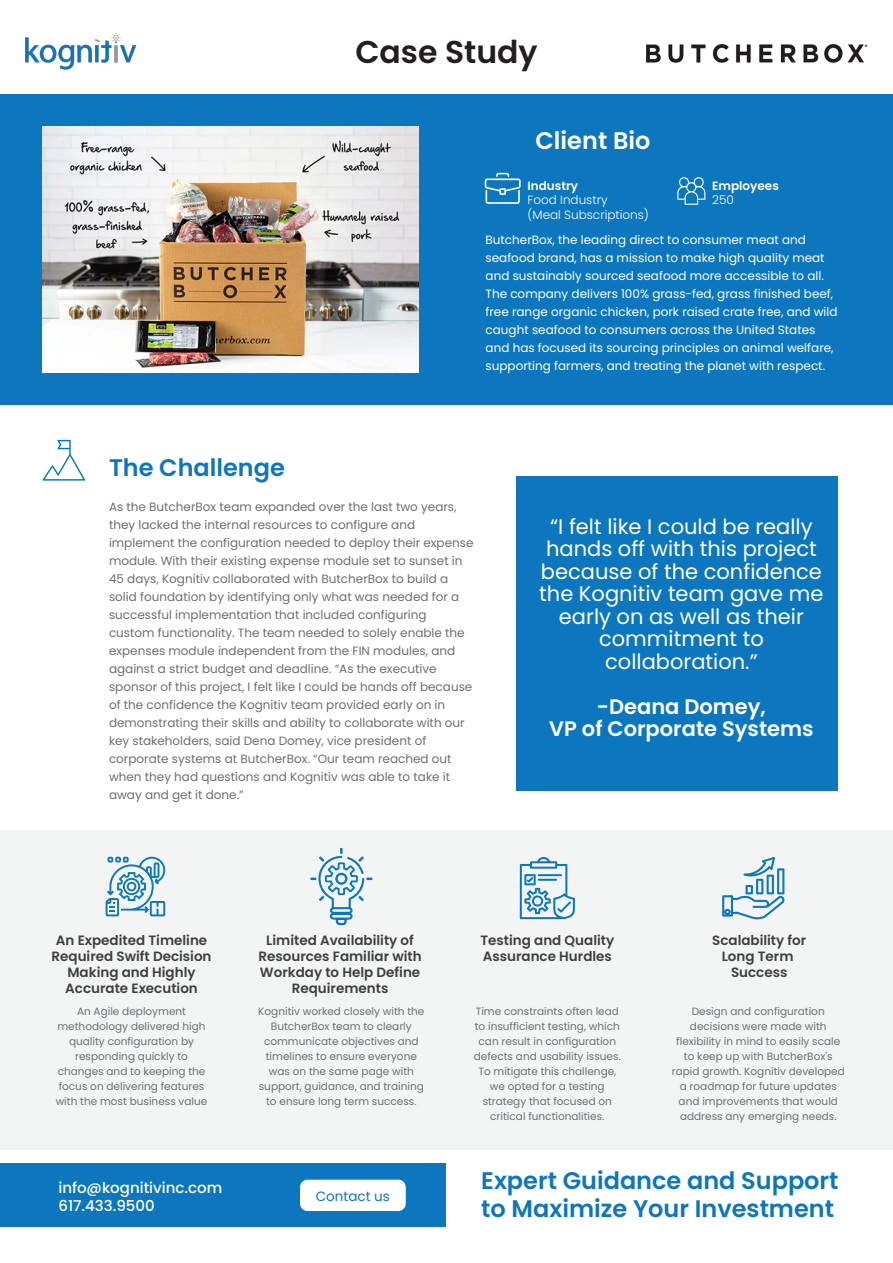
<style>
.page{position:relative;width:893px;height:1263px;background:#fff}
.page>*{position:absolute;margin:0;border:0;box-sizing:border-box;transform-origin:0 0}
.t1{font:600 31.5px "Poppins";color:#231f20}
.t2{font:600 24px/28.5px "Poppins";color:#0c77be}
.t3{font:600 24px "Poppins";color:#fff}
.t4{font:21px/22.5px "Poppins";color:#fff;text-align:center}
.t5{font:600 21px/22.5px "Poppins";color:#fff;text-align:center}
.t6{font:500 15px/18px "Poppins";color:#fff}
.t7{font:600 13.5px/16.2px "Poppins";color:#3f3f40;text-align:center}
.t8{font:13.5px "Poppins";color:#0c77be}
.t9{font:12px/18px "Poppins";color:#6d6e71}
.t10{font:12px/18px "Poppins";color:#fff}
.t11{font:300 12px/14.4px "Poppins";color:#fff}
.t12{font:600 12px "Poppins";color:#fff}
.t13{font:10.5px/15px "Poppins";color:#6d6e71;text-align:center}
</style>
<div class="page">
<div style="left:0;top:830px;width:893px;height:320px;background:#f3f4f4"></div>
<div style="left:0;top:94px;width:893px;height:310px;background:#0c77be"></div>
<div style="left:0;top:1163px;width:445px;height:64px;background:#0c77be"></div>
<div style="left:300px;top:1180px;width:106px;height:31px;background:#fff;border-radius:8px"></div>
<svg style="left:485px;top:173px;width:36px;height:31px"></svg>
<svg style="left:677px;top:177px;width:28px;height:28px"></svg>
<svg style="left:43px;top:440px;width:42px;height:41px"></svg>
<div style="left:517px;top:476px;width:321px;height:314px;background:#0c77be"></div>
<img style="left:25px;top:32px;width:112px;height:38px">
<img style="left:646px;top:44px;width:221px;height:19px">
<img style="left:43px;top:126px;width:375px;height:246px">
<svg style="left:106px;top:857px;width:59px;height:59px"></svg>
<svg style="left:520px;top:857px;width:55px;height:62px"></svg>
<svg style="left:722px;top:857px;width:63px;height:62px"></svg>
<svg style="left:310px;top:848px;width:62px;height:77px"></svg>
<h1 class="t1" style="left:355px;top:33px;width:184px">Case Study</h1>
<h2 class="t3" style="left:536px;top:126px;width:116px">Client Bio</h2>
<p class="t12" style="left:712px;top:179px;width:68px">Employees</p>
<p class="t11" style="left:712px;top:193px;width:23px">250</p>
<p class="t10" style="left:486px;top:230px;width:354px">ButcherBox, the leading direct to consumer meat and seafood brand, has a mission to make high quality meat and sustainably sourced seafood more accessible to all.<br>The company delivers 100% grass-fed, grass finished beef, free range organic chicken, pork raised crate free, and wild caught seafood to consumers across the United States and has focused its sourcing principles on animal welfare, supporting farmers, and treating the planet with respect.</p>
<p class="t12" style="left:528px;top:179px;width:52px">Industry</p>
<p class="t11" style="left:528px;top:193px;width:123px">Food Industry<br>(Meal Subscriptions)</p>
<h2 class="t2" style="left:109px;top:453px;width:177px">The Challenge</h2>
<p class="t9" style="left:109px;top:498px;width:366px">As the ButcherBox team expanded over the last two years, they lacked the internal resources to configure and implement the configuration needed to deploy their expense module. With their existing expense module set to sunset in 45 days, Kognitiv collaborated with ButcherBox to build a solid foundation by identifying only what was needed for a successful implementation that included configuring custom functionality. The team needed to solely enable the expenses module independent from the FIN modules, and against a strict budget and deadline. “As the executive sponsor of this project, I felt like I could be hands off because of the confidence the Kognitiv team provided early on in demonstrating their skills and ability to collaborate with our key stakeholders, said Dena Domey, vice president of corporate systems at ButcherBox. “Our team reached out when they had questions and Kognitiv was able to take it away and get it done.”</p>
<h3 class="t4" style="left:539px;top:515px;width:286px">“I felt like I could be really hands off with this project because of the confidence the Kognitiv team gave me early on as well as their commitment to collaboration.”</h3>
<h3 class="t5" style="left:549px;top:695px;width:266px">-Deana Domey,<br>VP of Corporate Systems</h3>
<p class="t7" style="left:52px;top:932px;width:161px">An Expedited Timeline<br>Required Swift Decision<br>Making and Highly<br>Accurate Execution</p>
<p class="t13" style="left:56px;top:1004px;width:153px">An Agile deployment methodology delivered high quality configuration by responding quickly to changes and to keeping the focus on delivering features with the most business value</p>
<p class="t7" style="left:258px;top:932px;width:165px">Limited Availability of<br>Resources Familiar with<br>Workday to Help Define<br>Requirements</p>
<p class="t13" style="left:258px;top:1004px;width:168px">Kognitiv worked closely with the<br>ButcherBox team to clearly communicate objectives and timelines to ensure everyone was on the same page with support, guidance, and training to ensure long term success.</p>
<p class="t6" style="left:58px;top:1179px;width:166px">info@kognitivinc.com<br>617.433.9500</p>
<p class="t8" style="left:316px;top:1188px;width:76px">Contact us</p>
<p class="t7" style="left:480px;top:932px;width:135px;text-align:left">Testing and Quality<br>Assurance Hurdles</p>
<p class="t13" style="left:474px;top:1004px;width:148px">Time constraints often lead to insufficient testing, which can result in configuration defects and usability issues.<br>To mitigate this challenge, we opted for a testing strategy that focused on critical functionalities.</p>
<p class="t7" style="left:712px;top:932px;width:96px">Scalability for<br>Long Term<br>Success</p>
<p class="t13" style="left:672px;top:1004px;width:175px">Design and configuration decisions were made with flexibility in mind to easily scale to keep up with ButcherBox's rapid growth. Kognitiv developed a roadmap for future updates and improvements that would address any emerging needs.</p>
<h2 class="t2" style="left:481px;top:1166px;width:359px">Expert Guidance and Support to Maximize Your Investment</h2>
</div>
